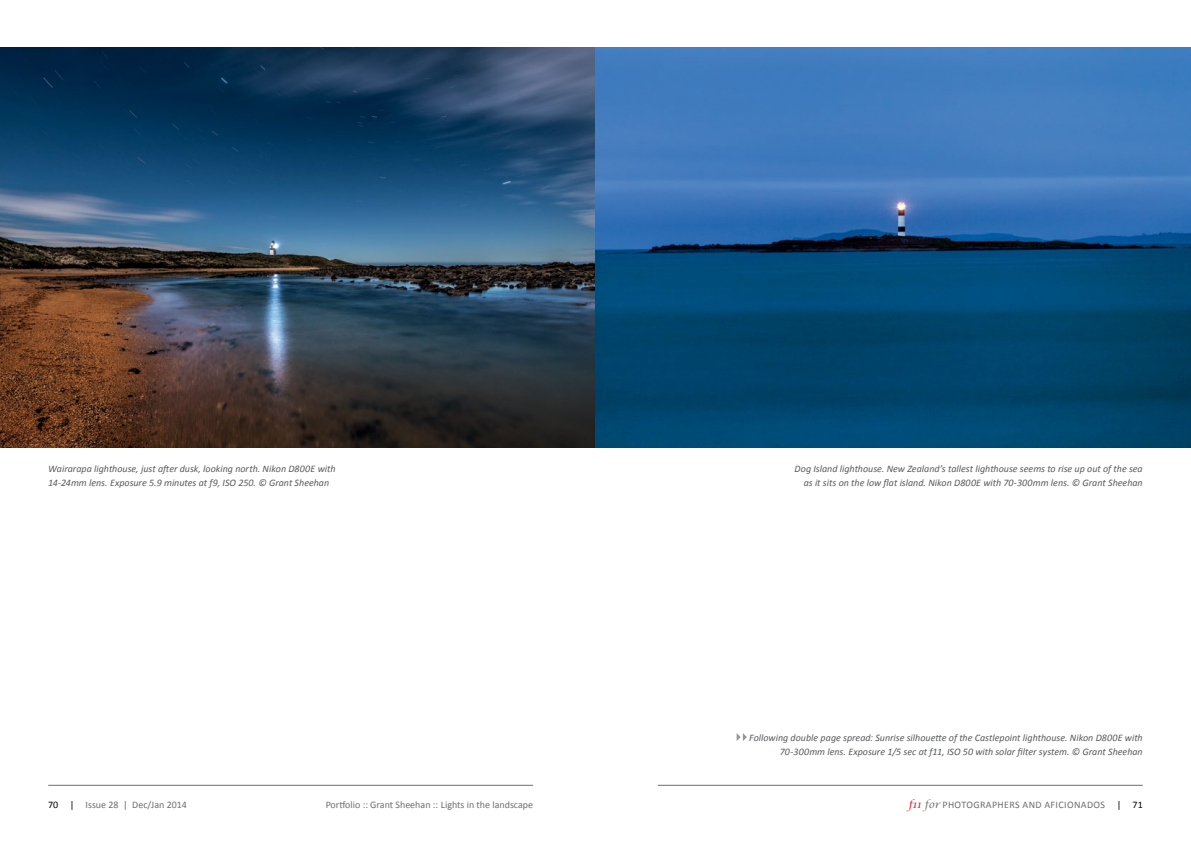
<style>
.page{position:relative;width:1191px;height:842px;background:#fff}
.page>*{position:absolute;margin:0;border:0;box-sizing:border-box;transform-origin:0 0}
.t1{font:italic 10px/13.5px "Calibri";color:#58595b;text-align:right}
.t2{font:10px "Calibri";color:#6d6e71}
.t3{font:10px "Calibri";letter-spacing:.04em;color:#6d6e71}
.s1{color:#000}
.s2{font-family:"Lucida Calligraphy";font-style:italic;color:#d71920}
.s3{font-family:"Lucida Calligraphy";font-style:italic}
</style>
<div class="page">
<hr style="left:48px;top:785px;width:485px;height:1px;background:#6d6e71">
<hr style="left:658px;top:785px;width:484px;height:1px;background:#6d6e71">
<img style="left:0;top:48px;width:1191px;height:400px">
<svg style="left:736px;top:733px;width:11px;height:8px"></svg>
<p class="t1" style="left:48px;top:462px;width:289px;text-align:left">Wairarapa lighthouse, just after dusk, looking north. Nikon D800E with<br>14-24mm lens. Exposure 5.9 minutes at f9, ISO 250. © Grant Sheehan</p>
<p class="t1" style="left:794px;top:462px;width:350px">Dog Island lighthouse. New Zealand’s tallest lighthouse seems to rise up out of the sea as it sits on the low flat island. Nikon D800E with 70-300mm lens. © Grant Sheehan</p>
<p class="t1" style="left:749px;top:731px;width:395px">Following double page spread: Sunrise silhouette of the Castlepoint lighthouse. Nikon D800E with<br>70-300mm lens. Exposure 1/5 sec at f11, ISO 50 with solar filter system. © Grant Sheehan</p>
<p class="t2" style="left:48px;top:798px;width:140px"><span class="s1">70 |</span> Issue 28 | Dec/Jan 2014</p>
<p class="t3" style="left:908px;top:798px;width:236px"><span class="s2">f11</span> <span class="s3">for</span> PHOTOGRAPHERS AND AFICIONADOS <span class="s1">| 71</span></p>
<p class="t2" style="left:326px;top:798px;width:209px">Portfolio :: Grant Sheehan :: Lights in the landscape</p>
</div>
